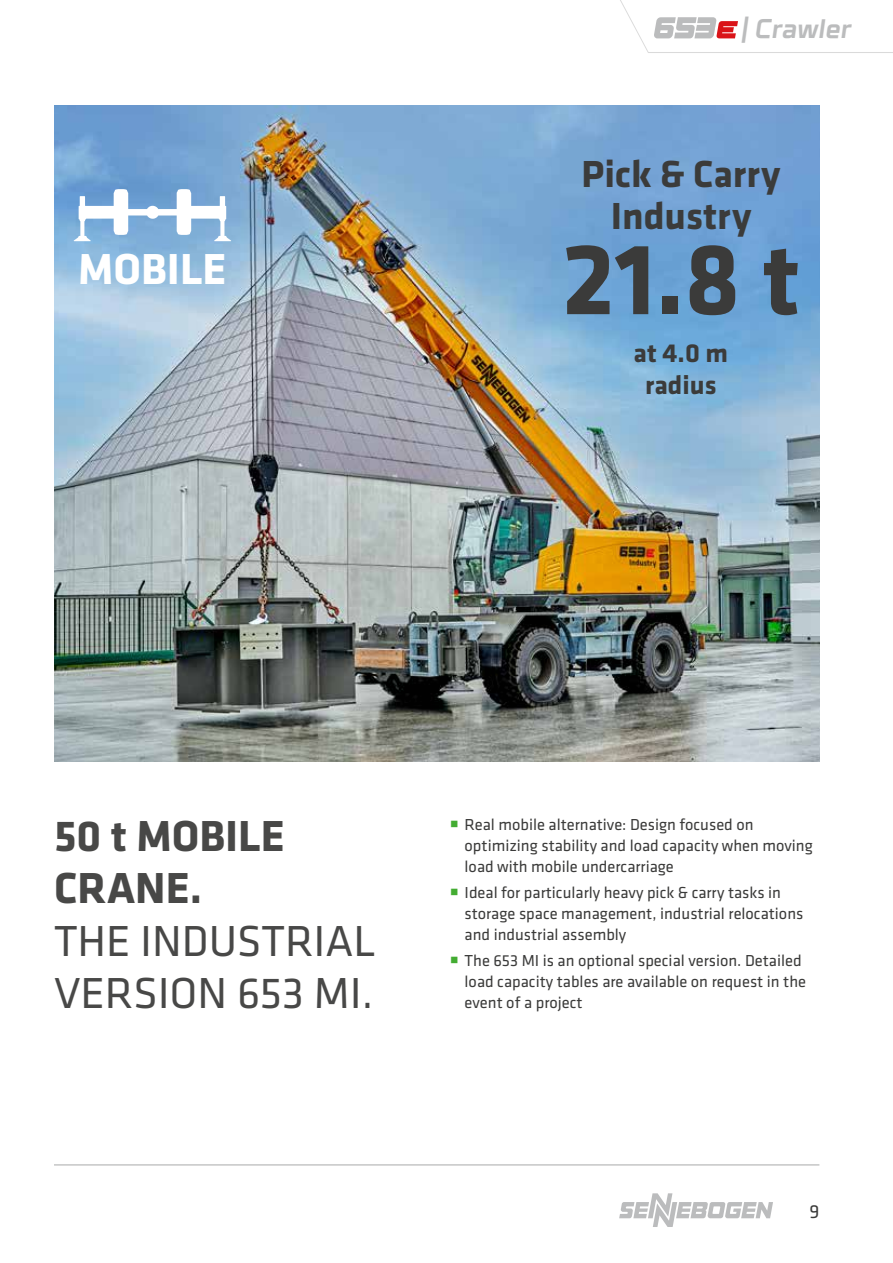
<style>
.page{position:relative;width:893px;height:1263px;background:#fff}
.page>*{position:absolute;margin:0;border:0;box-sizing:border-box;transform-origin:0 0}
.t1{font:700 105px "Klavika Basic";color:#3b3b3a}
.t2{font:45px/52.5px "Klavika Basic";color:#484847}
.t3{font:700 45px/52.5px "Klavika Basic";color:#484847}
.t4{font:700 45px "Klavika Basic";color:#fff}
.t5{font:700 39px/42.2px "Klavika Basic";color:#3b3b3a;text-align:center}
.t6{font:700 27px/32.4px "Klavika Basic";color:#3b3b3a;text-align:center}
.t7{font:italic 700 26.85px "Celdum";color:#bbbcbd}
.t8{font:19.5px "Klavika Basic";color:#3b3b3a}
.t9{font:16.5px/21px "Klavika Basic";color:#3b3b3a}
</style>
<div class="page">
<svg style="left:619px;top:1193px;width:154px;height:34px"></svg>
<hr style="left:54px;top:1164px;width:765px;height:1px;background:#c5c6c6">
<img style="left:54px;top:105px;width:765px;height:656px">
<svg style="left:73px;top:166px;width:159px;height:96px"></svg>
<svg style="left:620px;top:0;width:273px;height:53px"></svg>
<h2 class="t4" style="left:78px;top:236px;width:150px">MOBILE</h2>
<h3 class="t7" style="left:740px;top:7px;width:112px">| Crawler</h3>
<h3 class="t5" style="left:582px;top:151px;width:200px">Pick &amp; Carry<br>Industry</h3>
<h1 class="t1" style="left:562px;top:203px;width:240px">21.8 t</h1>
<h3 class="t6" style="left:634px;top:336px;width:96px">at 4.0 m radius</h3>
<h2 class="t3" style="left:54px;top:807px;width:232px">50 t MOBILE<br>CRANE.</h2>
<h2 class="t2" style="left:54px;top:913px;width:323px">THE INDUSTRIAL<br>VERSION 653 MI.</h2>
<p class="t9" style="left:465px;top:813px;width:350px">Real mobile alternative: Design focused on optimizing stability and load capacity when moving load with mobile undercarriage</p>
<p class="t9" style="left:465px;top:881px;width:340px">Ideal for particularly heavy pick &amp; carry tasks in storage space management, industrial relocations and industrial assembly</p>
<p class="t9" style="left:465px;top:950px;width:343px">The 653 MI is an optional special version. Detailed load capacity tables are available on request in the event of a project</p>
<p class="t8" style="left:809px;top:1199px;width:11px">9</p>
</div>
